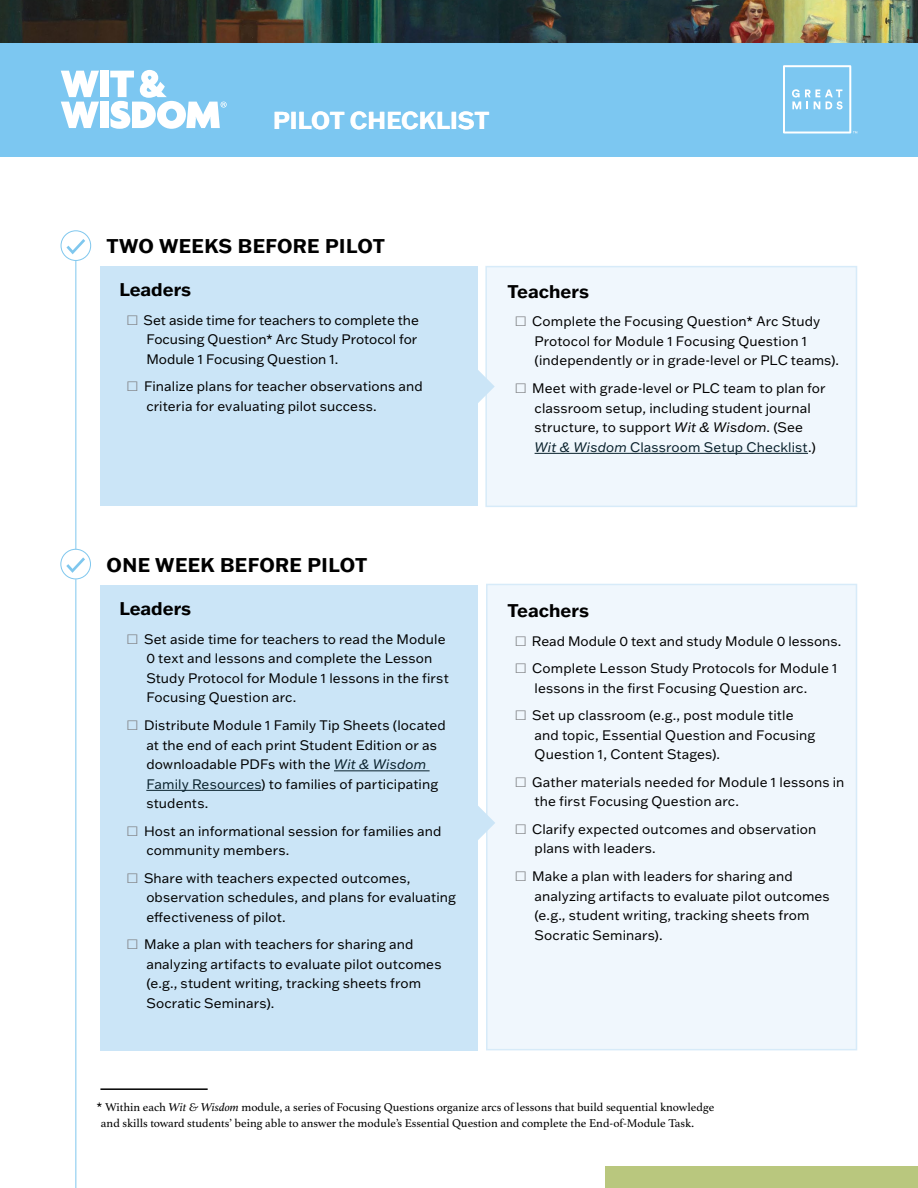
<style>
.page{position:relative;width:918px;height:1188px;background:#fff}
.page>*{position:absolute;margin:0;border:0;box-sizing:border-box;transform-origin:0 0}
.t1{font:700 24px "Franklin Gothic ATF";color:#fff}
.t2{font:700 19.5px "Franklin Gothic ATF";letter-spacing:.02em;color:#000}
.t3{font:700 18px "Franklin Gothic ATF";color:#000}
.t4{font:13.5px/19.5px "Franklin Gothic ATF";letter-spacing:.01em;color:#000}
.t5{font:12px/16.5px "Athelas";color:#000}
.s1{font-family:"Times New Roman";font-size:21px;color:#808285}
.s2{font-style:italic;color:#09212c}
.s3{color:#09212c}
.s4{font-style:italic}
.s5{font-family:"Franklin Gothic ATF"}
</style>
<div class="page">
<div style="left:0;top:42px;width:918px;height:115px;background:#7cc7f1"></div>
<div style="left:605px;top:1166px;width:313px;height:22px;background:#b9c77e"></div>
<div style="left:100px;top:102px;width:9px;height:26px;background:#fff"></div>
<svg style="left:61px;top:71px;width:38px;height:57px"></svg>
<div style="left:100px;top:71px;width:9px;height:26px;background:#fff"></div>
<svg style="left:110px;top:70px;width:117px;height:59px"></svg>
<svg style="left:783px;top:65px;width:74px;height:69px"></svg>
<img style="left:0;top:0;width:918px;height:42px">
<div style="left:100px;top:267px;width:378px;height:239px;background:#cbe5f7"></div>
<div style="left:485px;top:266px;width:372px;height:241px;background:#f0f7fd;border:2px solid #d7ebf9"></div>
<svg style="left:478px;top:369px;width:17px;height:35px"></svg>
<div style="left:100px;top:585px;width:378px;height:465px;background:#cbe5f7"></div>
<div style="left:486px;top:584px;width:371px;height:466px;background:#f0f7fd;border:2px solid #d7ebf9"></div>
<svg style="left:478px;top:805px;width:17px;height:35px"></svg>
<div style="left:61px;top:231px;width:30px;height:30px;border:1px solid #7fc7ee;border-radius:50%"></div>
<svg style="left:66px;top:239px;width:19px;height:15px"></svg>
<hr style="left:76px;top:261px;width:1px;height:288px;background:#7fc7ee">
<hr style="left:76px;top:579px;width:1px;height:609px;background:#7fc7ee">
<hr style="left:334px;top:771px;width:96px;height:1px;background:#09212c">
<hr style="left:146px;top:790px;width:115px;height:1px;background:#09212c">
<hr style="left:535px;top:453px;width:273px;height:1px;background:#09212c">
<div style="left:61px;top:549px;width:30px;height:30px;border:1px solid #7fc7ee;border-radius:50%"></div>
<svg style="left:66px;top:557px;width:19px;height:16px"></svg>
<hr style="left:100px;top:1088px;width:108px;height:2px;background:#000">
<h1 class="t1" style="left:273px;top:104px;width:218px">PILOT CHECKLIST</h1>
<h2 class="t2" style="left:107px;top:233px;width:280px">TWO WEEKS BEFORE PILOT</h2>
<h3 class="t3" style="left:119px;top:277px;width:73px">Leaders</h3>
<p class="t4" style="left:146px;top:310px;width:274px;text-indent:-20px"><span class="s1">□</span> Set aside time for teachers to complete the<br>Focusing Question* Arc Study Protocol for<br>Module 1 Focusing Question 1.</p>
<p class="t4" style="left:146px;top:377px;width:278px;text-indent:-20px"><span class="s1">□</span> Finalize plans for teacher observations and criteria for evaluating pilot success.</p>
<h2 class="t2" style="left:107px;top:551px;width:262px">ONE WEEK BEFORE PILOT</h2>
<h3 class="t3" style="left:119px;top:596px;width:73px">Leaders</h3>
<p class="t4" style="left:146px;top:629px;width:304px;text-indent:-20px"><span class="s1">□</span> Set aside time for teachers to read the Module 0 text and lessons and complete the Lesson Study Protocol for Module 1 lessons in the first Focusing Question arc.</p>
<p class="t4" style="left:146px;top:715px;width:301px;text-indent:-20px"><span class="s1">□</span> Distribute Module 1 Family Tip Sheets (located at the end of each print Student Edition or as downloadable PDFs with the <span class="s2">Wit &amp; Wisdom </span><span class="s3">Family Resources</span>) to families of participating students.</p>
<p class="t4" style="left:146px;top:821px;width:297px;text-indent:-20px"><span class="s1">□</span> Host an informational session for families and community members.</p>
<p class="t4" style="left:146px;top:868px;width:311px;text-indent:-20px"><span class="s1">□</span> Share with teachers expected outcomes, observation schedules, and plans for evaluating effectiveness of pilot.</p>
<p class="t4" style="left:146px;top:934px;width:297px;text-indent:-20px"><span class="s1">□</span> Make a plan with teachers for sharing and analyzing artifacts to evaluate pilot outcomes (e.g., student writing, tracking sheets from Socratic Seminars).</p>
<h3 class="t3" style="left:508px;top:279px;width:83px">Teachers</h3>
<p class="t4" style="left:535px;top:312px;width:306px;text-indent:-20px"><span class="s1">□</span> Complete the Focusing Question* Arc Study<br>Protocol for Module 1 Focusing Question 1 (independently or in grade-level or PLC teams).</p>
<p class="t4" style="left:535px;top:378px;width:292px;text-indent:-20px"><span class="s1">□</span> Meet with grade-level or PLC team to plan for classroom setup, including student journal structure, to support <span class="s4">Wit &amp; Wisdom</span>. (See <span class="s2">Wit &amp; Wisdom</span> <span class="s3">Classroom Setup Checklist</span>.)</p>
<h3 class="t3" style="left:508px;top:598px;width:83px">Teachers</h3>
<p class="t4" style="left:514px;top:631px;width:328px"><span class="s1">□</span> Read Module 0 text and study Module 0 lessons.</p>
<p class="t4" style="left:535px;top:658px;width:304px;text-indent:-20px"><span class="s1">□</span> Complete Lesson Study Protocols for Module 1 lessons in the first Focusing Question arc.</p>
<p class="t4" style="left:535px;top:705px;width:282px;text-indent:-20px"><span class="s1">□</span> Set up classroom (e.g., post module title and topic, Essential Question and Focusing<br>Question 1, Content Stages).</p>
<p class="t4" style="left:535px;top:772px;width:311px;text-indent:-20px"><span class="s1">□</span> Gather materials needed for Module 1 lessons in the first Focusing Question arc.</p>
<p class="t4" style="left:535px;top:819px;width:283px;text-indent:-20px"><span class="s1">□</span> Clarify expected outcomes and observation plans with leaders.</p>
<p class="t4" style="left:535px;top:866px;width:297px;text-indent:-20px"><span class="s1">□</span> Make a plan with leaders for sharing and analyzing artifacts to evaluate pilot outcomes (e.g., student writing, tracking sheets from Socratic Seminars).</p>
<p class="t5" style="left:101px;top:1099px;width:615px;text-indent:-5px"><span class="s5">*</span> Within each <span class="s4">Wit &amp; Wisdom</span> module, a series of Focusing Questions organize arcs of lessons that build sequential knowledge and skills toward students’ being able to answer the module’s Essential Question and complete the End-of-Module Task.</p>
</div>
